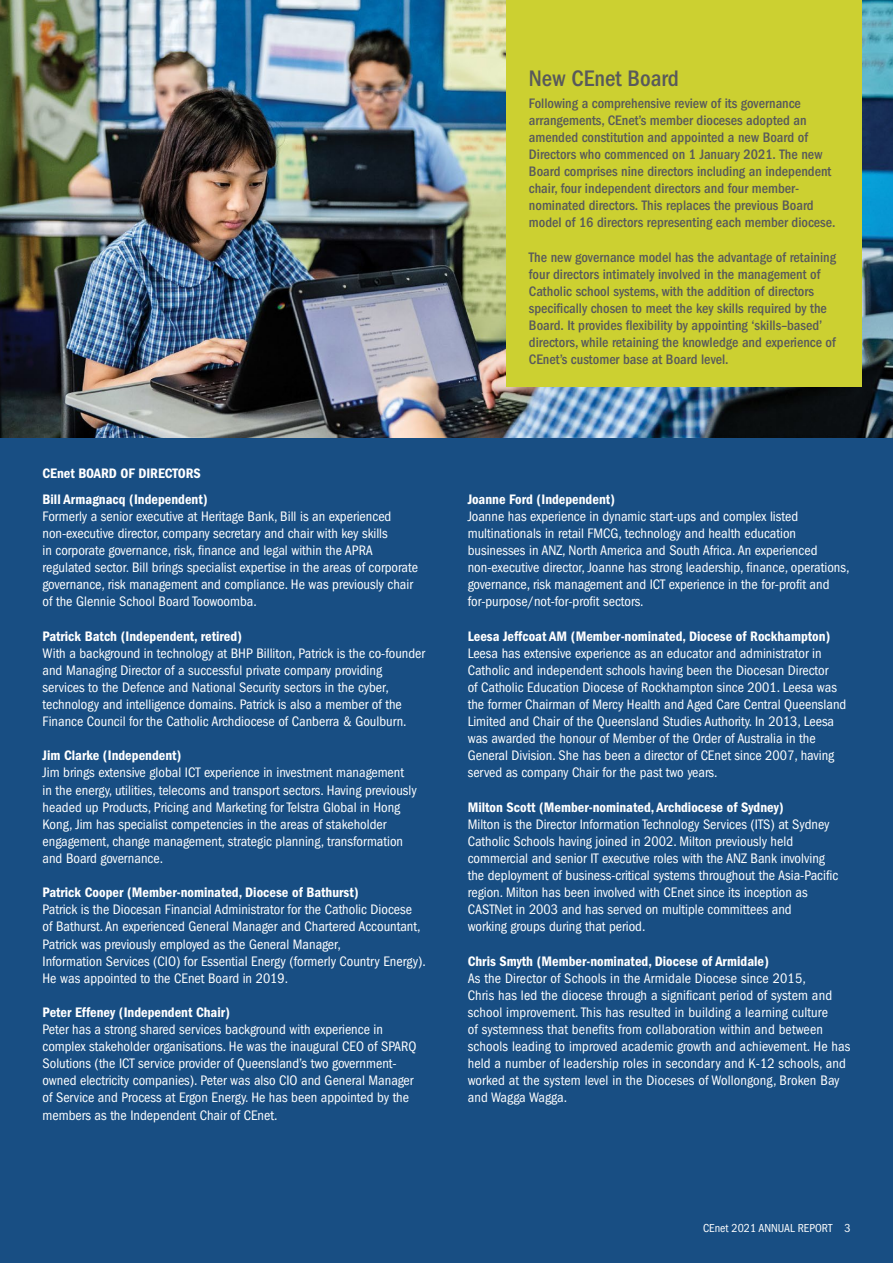
<style>
.page{position:relative;width:893px;height:1263px;background:#fff}
.page>*{position:absolute;margin:0;border:0;box-sizing:border-box;transform-origin:0 0}
.t1{font:500 condensed 23.25px "Franklin Gothic LT";color:#58595b}
.t2{font:condensed 14.25px/17.1px "Franklin Gothic LT";color:#fff}
.t3{font:500 condensed 14.25px/17.1px "Franklin Gothic LT";color:#58595b}
.t4{font:600 condensed 14.25px "Franklin Gothic LT";color:#fff}
.t5{font:condensed 12px "Franklin Gothic LT";color:#fff}
</style>
<div class="page">
<div style="left:0;top:1px;width:893px;height:1262px;background:#184e83"></div>
<img style="left:0;top:0;width:893px;height:437px">
<div style="left:506px;top:0;width:356px;height:387px;background:#ccd031"></div>
<p class="t4" style="left:43px;top:465px;width:160px">CEnet BOARD OF DIRECTORS</p>
<p class="t4" style="left:43px;top:491px;width:167px">Bill Armagnacq (Independent)</p>
<p class="t2" style="left:43px;top:508px;width:377px">Formerly a senior executive at Heritage Bank, Bill is an experienced non-executive director, company secretary and chair with key skills<br>in corporate governance, risk, finance and legal within the APRA regulated sector. Bill brings specialist expertise in the areas of corporate governance, risk management and compliance. He was previously chair of the Glennie School Board Toowoomba.</p>
<p class="t4" style="left:43px;top:628px;width:201px">Patrick Batch (Independent, retired)</p>
<p class="t2" style="left:43px;top:645px;width:384px">With a background in technology at BHP Billiton, Patrick is the co-founder and Managing Director of a successful private company providing services to the Defence and National Security sectors in the cyber, technology and intelligence domains. Patrick is also a member of the Finance Council for the Catholic Archdiocese of Canberra &amp; Goulburn.</p>
<p class="t4" style="left:43px;top:747px;width:140px">Jim Clarke (Independent)</p>
<p class="t2" style="left:43px;top:764px;width:376px">Jim brings extensive global ICT experience in investment management in the energy, utilities, telecoms and transport sectors. Having previously headed up Products, Pricing and Marketing for Telstra Global in Hong Kong, Jim has specialist competencies in the areas of stakeholder engagement, change management, strategic planning, transformation and Board governance.</p>
<p class="t4" style="left:43px;top:884px;width:318px">Patrick Cooper (Member-nominated, Diocese of Bathurst)</p>
<p class="t2" style="left:43px;top:901px;width:385px">Patrick is the Diocesan Financial Administrator for the Catholic Diocese<br>of Bathurst. An experienced General Manager and Chartered Accountant, Patrick was previously employed as the General Manager,<br>Information Services (CIO) for Essential Energy (formerly Country Energy).<br>He was appointed to the CEnet Board in 2019.</p>
<p class="t4" style="left:43px;top:1004px;width:189px">Peter Effeney (Independent Chair)</p>
<p class="t2" style="left:43px;top:1021px;width:375px">Peter has a strong shared services background with experience in complex stakeholder organisations. He was the inaugural CEO of SPARQ Solutions (the ICT service provider of Queensland’s two government&shy;owned electricity companies). Peter was also CIO and General Manager of Service and Process at Ergon Energy. He has been appointed by the members as the Independent Chair of CEnet.</p>
<h1 class="t1" style="left:529px;top:66px;width:152px">New CEnet Board</h1>
<p class="t3" style="left:529px;top:95px;width:308px">Following a comprehensive review of its governance arrangements, CEnet’s member dioceses adopted an amended constitution and appointed a new Board of Directors who commenced on 1 January 2021. The new Board comprises nine directors including an independent chair, four independent directors and four member&shy;nominated directors. This replaces the previous Board model of 16 directors representing each member diocese.</p>
<p class="t3" style="left:529px;top:248px;width:309px">The new governance model has the advantage of retaining four directors intimately involved in the management of Catholic school systems, with the addition of directors specifically chosen to meet the key skills required by the Board. It provides flexibility by appointing ‘skills–based’ directors, while retaining the knowledge and experience of CEnet’s customer base at Board level.</p>
<p class="t4" style="left:468px;top:491px;width:149px">Joanne Ford (Independent)</p>
<p class="t2" style="left:468px;top:508px;width:383px">Joanne has experience in dynamic start-ups and complex listed multinationals in retail FMCG, technology and health education businesses in ANZ, North America and South Africa. An experienced non-executive director, Joanne has strong leadership, finance, operations, governance, risk management and ICT experience in the for-profit and for-purpose/not-for-profit sectors.</p>
<p class="t4" style="left:468px;top:628px;width:364px">Leesa Jeffcoat AM (Member-nominated, Diocese of Rockhampton)</p>
<p class="t2" style="left:468px;top:645px;width:380px">Leesa has extensive experience as an educator and administrator in Catholic and independent schools having been the Diocesan Director<br>of Catholic Education Diocese of Rockhampton since 2001. Leesa was the former Chairman of Mercy Health and Aged Care Central Queensland Limited and Chair of the Queensland Studies Authority. In 2013, Leesa was awarded the honour of Member of the Order of Australia in the General Division. She has been a director of CEnet since 2007, having served as company Chair for the past two years.</p>
<p class="t4" style="left:468px;top:799px;width:317px">Milton Scott (Member-nominated, Archdiocese of Sydney)</p>
<p class="t2" style="left:468px;top:816px;width:372px">Milton is the Director Information Technology Services (ITS) at Sydney Catholic Schools having joined in 2002. Milton previously held commercial and senior IT executive roles with the ANZ Bank involving the deployment of business-critical systems throughout the Asia-Pacific region. Milton has been involved with CEnet since its inception as CASTNet in 2003 and has served on multiple committees and<br>working groups during that period.</p>
<p class="t4" style="left:468px;top:953px;width:303px">Chris Smyth (Member-nominated, Diocese of Armidale)</p>
<p class="t2" style="left:468px;top:969px;width:384px">As the Director of Schools in the Armidale Diocese since 2015,<br>Chris has led the diocese through a significant period of system and school improvement. This has resulted in building a learning culture<br>of systemness that benefits from collaboration within and between schools leading to improved academic growth and achievement. He has held a number of leadership roles in secondary and K-12 schools, and worked at the system level in the Dioceses of Wollongong, Broken Bay and Wagga Wagga.</p>
<p class="t5" style="left:703px;top:1221px;width:149px">CEnet 2021 ANNUAL REPORT 3</p>
</div>
